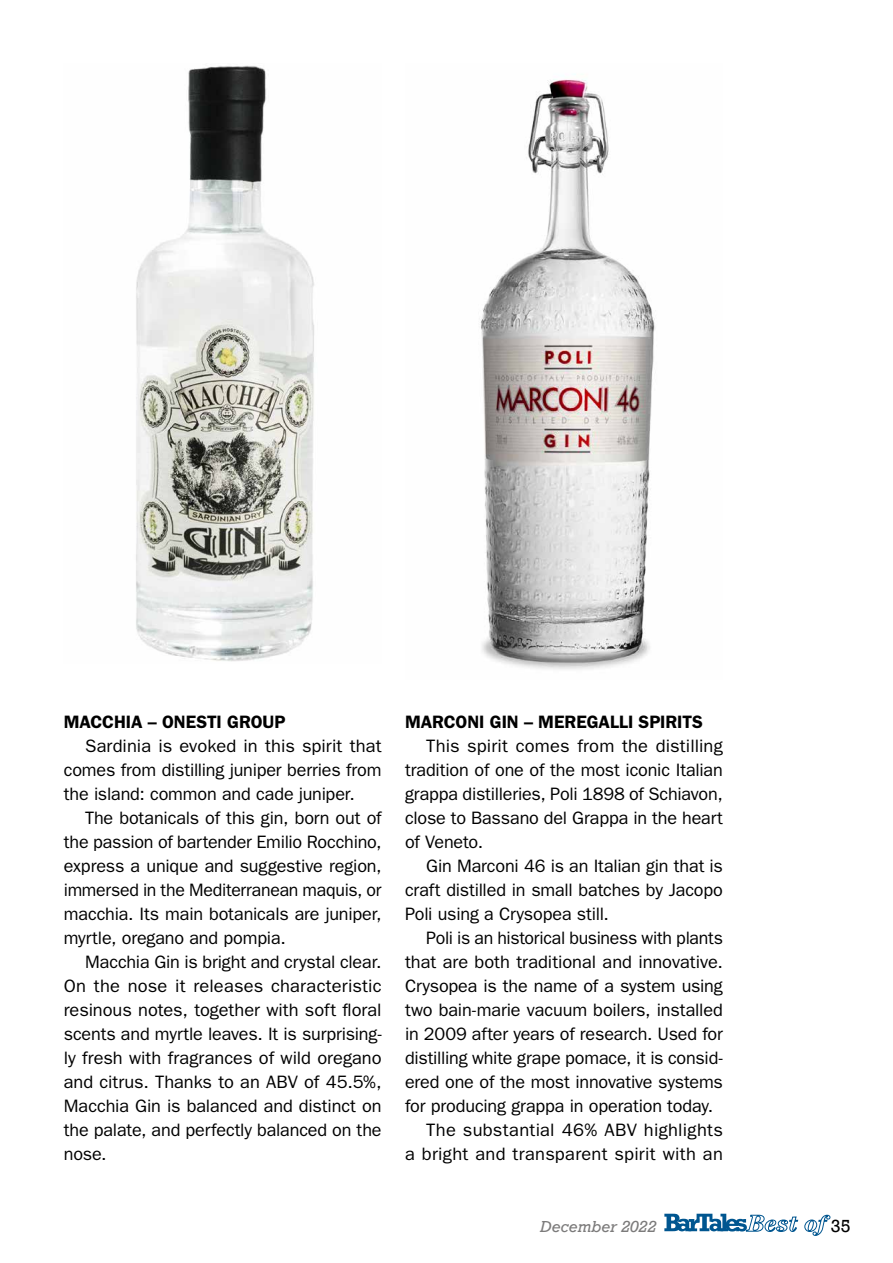
<style>
.page{position:relative;width:893px;height:1263px;background:#fff}
.page>*{position:absolute;margin:0;border:0;box-sizing:border-box;transform-origin:0 0}
.t1{font:18px/24px "ITC Franklin Gothic Std";letter-spacing:-.01em;color:#000;text-align:justify}
.t2{font:18px "ITC Franklin Gothic Std";letter-spacing:.015em;color:#000}
.t3{font:600 18px "ITC Franklin Gothic Std";letter-spacing:-.005em;color:#000}
.t4{font:18px "Rockwell";color:#000}
.t5{font:italic 15px "Rockwell";color:#7c7b7b}
</style>
<div class="page">
<img style="left:136px;top:65px;width:178px;height:597px">
<img style="left:480px;top:74px;width:175px;height:596px">
<svg style="left:664px;top:1214px;width:166px;height:22px"></svg>
<p class="t3" style="left:64px;top:711px;width:223px">MACCHIA – ONESTI GROUP</p>
<p class="t1" style="left:64px;top:734px;width:319px;text-indent:21px">Sardinia is evoked in this spirit that comes from distilling juniper berries from the island: common and cade juniper.</p>
<p class="t1" style="left:64px;top:806px;width:319px;text-indent:21px">The botanicals of this gin, born out of the passion of bartender Emilio Rocchino, express a unique and suggestive region, immersed in the Mediterranean maquis, or macchia. Its main botanicals are juniper, myrtle, oregano and pompia.</p>
<p class="t1" style="left:64px;top:950px;width:319px;text-indent:21px">Macchia Gin is bright and crystal clear.<br>On the nose it releases characteristic resinous notes, together with soft floral scents and myrtle leaves. It is surprising&shy;ly fresh with fragrances of wild oregano and citrus. Thanks to an ABV of 45.5%, Macchia Gin is balanced and distinct on the palate, and perfectly balanced on the nose.</p>
<p class="t3" style="left:405px;top:711px;width:299px">MARCONI GIN – MEREGALLI SPIRITS</p>
<p class="t1" style="left:405px;top:734px;width:319px;text-indent:21px">This spirit comes from the distilling tradition of one of the most iconic Italian grappa distilleries, Poli 1898 of Schiavon, close to Bassano del Grappa in the heart of Veneto.</p>
<p class="t1" style="left:405px;top:854px;width:319px;text-indent:21px">Gin Marconi 46 is an Italian gin that is craft distilled in small batches by Jacopo Poli using a Crysopea still.</p>
<p class="t1" style="left:426px;top:926px;width:298px">Poli is an historical business with plants</p>
<p class="t1" style="left:405px;top:950px;width:319px">that are both traditional and innovative.</p>
<p class="t1" style="left:405px;top:974px;width:319px">Crysopea is the name of a system using</p>
<p class="t1" style="left:405px;top:998px;width:319px">two bain-marie vacuum boilers, installed</p>
<p class="t1" style="left:405px;top:1022px;width:319px">in 2009 after years of research. Used for</p>
<p class="t1" style="left:405px;top:1046px;width:319px">distilling white grape pomace, it is consid-</p>
<p class="t1" style="left:405px;top:1070px;width:319px">ered one of the most innovative systems</p>
<p class="t1" style="left:405px;top:1094px;width:310px">for producing grappa in operation today.</p>
<p class="t2" style="left:426px;top:1119px;width:298px">The substantial 46% ABV highlights</p>
<p class="t2" style="left:405px;top:1143px;width:319px">a bright and transparent spirit with an</p>
<p class="t5" style="left:540px;top:1217px;width:117px">December 2022</p>
<p class="t4" style="left:831px;top:1215px;width:21px">35</p>
</div>
